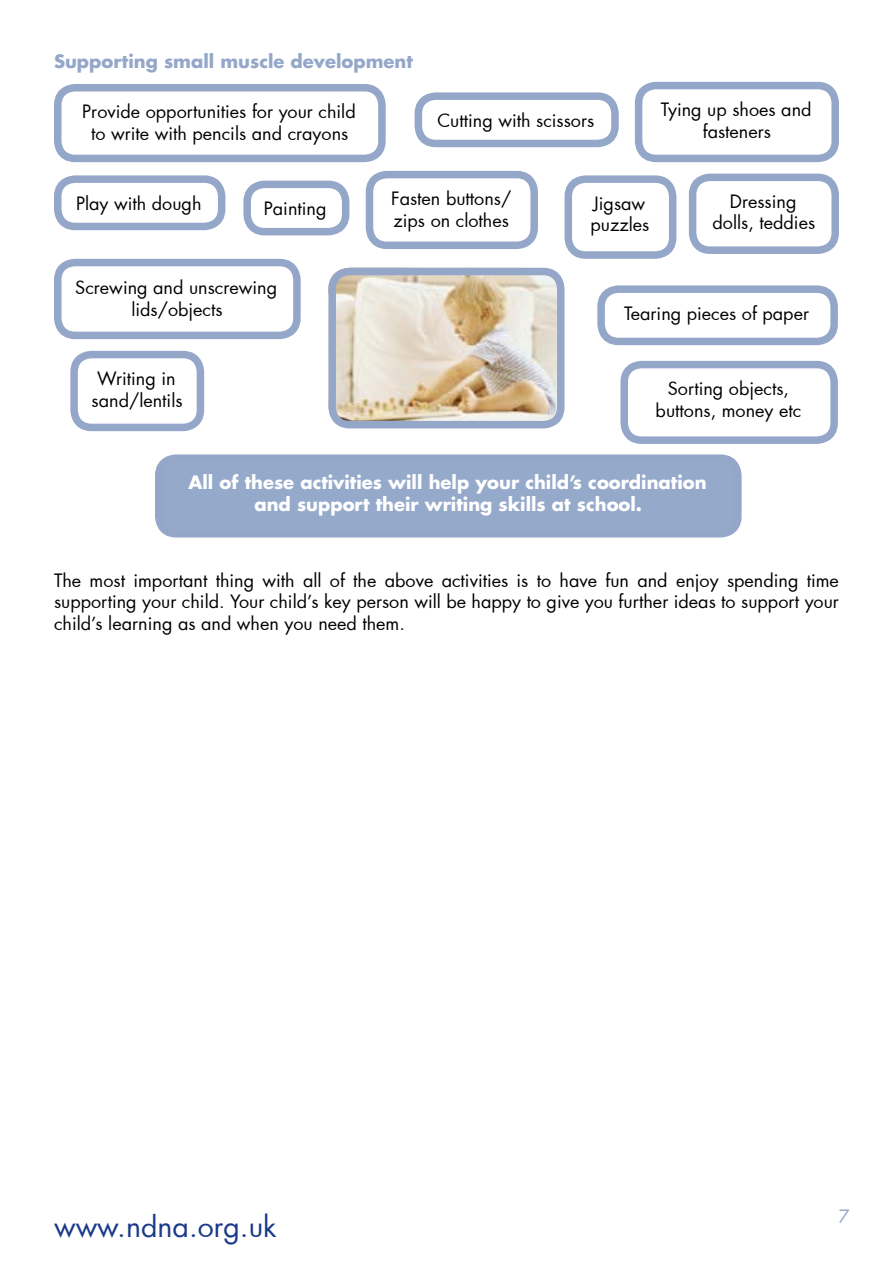
<style>
.page{position:relative;width:893px;height:1263px;background:#fff}
.page>*{position:absolute;margin:0;border:0;box-sizing:border-box;transform-origin:0 0}
.t1{font:28.5px "Futura";color:#19398a}
.t2{font:18px/21.6px "Futura";color:#000;text-align:center}
.t3{font:700 18px/21.6px "Futura";color:#fff;text-align:center}
.t4{font:700 18px "Futura";color:#95a7c9}
.t5{font:18px "Futura";color:#95a7c9}
</style>
<div class="page">
<img style="left:337px;top:277px;width:218px;height:142px">
<div style="left:328px;top:268px;width:236px;height:160px;border:8px solid #95a7c9;border-radius:18px"></div>
<div style="left:54px;top:84px;width:332px;height:78px;border:8px solid #95a7c9;border-radius:18px"></div>
<div style="left:54px;top:175px;width:171px;height:55px;border:8px solid #95a7c9;border-radius:18px"></div>
<div style="left:243px;top:181px;width:106px;height:54px;border:8px solid #95a7c9;border-radius:18px"></div>
<div style="left:415px;top:92px;width:204px;height:55px;border:8px solid #95a7c9;border-radius:18px"></div>
<div style="left:366px;top:171px;width:172px;height:78px;border:8px solid #95a7c9;border-radius:18px"></div>
<div style="left:635px;top:82px;width:204px;height:80px;border:8px solid #95a7c9;border-radius:18px"></div>
<div style="left:54px;top:259px;width:247px;height:80px;border:8px solid #95a7c9;border-radius:18px"></div>
<div style="left:689px;top:174px;width:150px;height:80px;border:8px solid #95a7c9;border-radius:18px"></div>
<div style="left:564px;top:175px;width:112px;height:84px;border:8px solid #95a7c9;border-radius:18px"></div>
<div style="left:70px;top:351px;width:134px;height:80px;border:8px solid #95a7c9;border-radius:18px"></div>
<div style="left:597px;top:285px;width:241px;height:60px;border:8px solid #95a7c9;border-radius:18px"></div>
<div style="left:620px;top:361px;width:218px;height:83px;border:8px solid #95a7c9;border-radius:18px"></div>
<div style="left:159px;top:458px;width:579px;height:76px;background:#95a9ca;border-radius:18px"></div>
<div style="left:155px;top:454px;width:587px;height:83px;border:8px solid #95a7c9;border-radius:18px"></div>
<p class="t4" style="left:54px;top:50px;width:360px">Supporting small muscle development</p>
<p class="t2" style="left:82px;top:102px;width:275px">Provide opportunities for your child to write with pencils and crayons</p>
<p class="t2" style="left:437px;top:111px;width:158px">Cutting with scissors</p>
<p class="t2" style="left:661px;top:100px;width:152px">Tying up shoes and fasteners</p>
<p class="t2" style="left:76px;top:194px;width:127px">Play with dough</p>
<p class="t2" style="left:264px;top:199px;width:64px">Painting</p>
<p class="t2" style="left:391px;top:189px;width:122px;text-align:left">Fasten buttons/ zips on clothes</p>
<p class="t2" style="left:591px;top:194px;width:60px;text-align:left">Jigsaw puzzles</p>
<p class="t2" style="left:713px;top:192px;width:104px">Dressing dolls, teddies</p>
<p class="t2" style="left:75px;top:278px;width:203px">Screwing and unscrewing lids/objects</p>
<p class="t2" style="left:92px;top:369px;width:92px">Writing in sand/lentils</p>
<p class="t2" style="left:624px;top:304px;width:186px">Tearing pieces of paper</p>
<p class="t2" style="left:656px;top:379px;width:147px">Sorting objects, buttons, money etc</p>
<p class="t3" style="left:188px;top:471px;width:520px">All of these activities will help your child’s coordination and support their writing skills at school.</p>
<p class="t2" style="left:54px;top:571px;width:786px;text-align:justify">The most important thing with all of the above activities is to have fun and enjoy spending time supporting your child. Your child’s key person will be happy to give you further ideas to support your child’s learning as and when you need them.</p>
<h1 class="t1" style="left:54px;top:1214px;width:224px">www.ndna.org.uk</h1>
<p class="t5" style="left:839px;top:1209px;width:13px">7</p>
</div>
